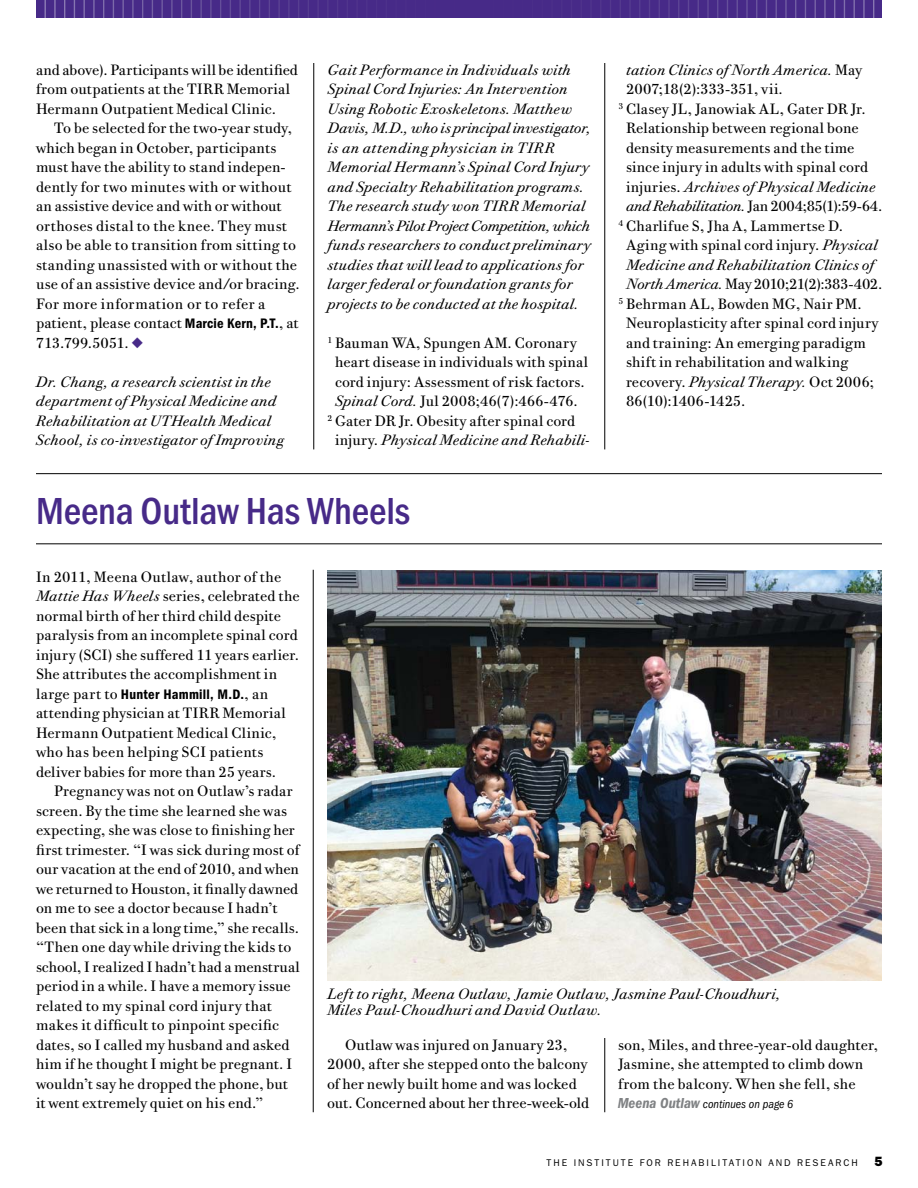
<style>
.page{position:relative;width:918px;height:1188px;background:#fff}
.page>*{position:absolute;margin:0;border:0;box-sizing:border-box;transform-origin:0 0}
.t1{font:500 condensed 39px "Franklin Gothic";letter-spacing:-.005em;color:#472a88}
.t2{font:15px/19.5px "Bodoni Twe ITC";letter-spacing:.01em;color:#000}
.t3{font:italic 15px/19.5px "Bodoni Twe ITC";letter-spacing:.015em;color:#000}
.t4{font:15px "Bodoni Twe ITC";letter-spacing:-.015em;color:#000}
.t5{font:15px "Bodoni Twe ITC";letter-spacing:-.02em;color:#000}
.t6{font:15px "Bodoni Twe ITC";letter-spacing:-.01em;color:#000}
.t7{font:600 condensed 14.25px "Franklin Gothic";letter-spacing:.015em;color:#000}
.t8{font:italic condensed 12px "Franklin Gothic";color:#000}
.t9{font:9.75px "Franklin Gothic";letter-spacing:.2em;color:#000}
.s1{font-family:"Franklin Gothic";font-weight:600;font-stretch:condensed;font-size:14.25px}
.s2{color:#472a88}
.s3{font-style:italic}
.s4{font-style:normal}
.s5{font-family:"Bodoni Twe ITC";font-weight:400;font-stretch:normal;font-size:15px}
.s6{font-weight:600;font-size:15px;color:#808284}
.s7{font-weight:800;font-size:13.5px}
</style>
<div class="page">
<div style="left:36px;top:0;width:846px;height:20px;background:#472a88"></div>
<div style="left:30px;top:18px;width:856px;height:6px;background:#fff"></div>
<hr style="left:314px;top:63px;width:1px;height:386px;background:#000">
<hr style="left:604px;top:63px;width:1px;height:386px;background:#000">
<hr style="left:313px;top:570px;width:1px;height:542px;background:#000">
<hr style="left:604px;top:1038px;width:1px;height:74px;background:#000">
<hr style="left:36px;top:544px;width:846px;height:1px;background:#000">
<hr style="left:36px;top:473px;width:846px;height:1px;background:#000">
<img style="left:327px;top:571px;width:555px;height:410px">
<p class="t2" style="left:36px;top:60px;width:263px">and above). Participants will be identified from outpatients at the TIRR Memorial<br>Hermann Outpatient Medical Clinic.</p>
<p class="t2" style="left:36px;top:118px;width:265px;text-indent:18px">To be selected for the two-year study, which began in October, participants must have the ability to stand indepen&shy;dently for two minutes with or without an assistive device and with or without orthoses distal to the knee. They must also be able to transition from sitting to standing unassisted with or without the use of an assistive device and/or bracing.<br>For more information or to refer a patient, please contact <span class="s1">Marcie Kern, P.T.</span>, at 713.799.5051. <span class="s2">◆</span></p>
<p class="t3" style="left:36px;top:372px;width:249px">Dr. Chang, a research scientist in the department of Physical Medicine and Rehabilitation at UTHealth Medical School, is co-investigator of Improving</p>
<p class="t3" style="left:328px;top:60px;width:265px">Gait Performance in Individuals with Spinal Cord Injuries: An Intervention Using Robotic Exoskeletons. Matthew Davis, M.D., who is principal investigator, is an attending physician in TIRR Memorial Hermann’s Spinal Cord Injury and Specialty Rehabilitation programs.<br>The research study won TIRR Memorial Hermann’s Pilot Project Competition, which funds researchers to conduct preliminary studies that will lead to applications for larger federal or foundation grants for projects to be conducted at the hospital.</p>
<p class="t2" style="left:328px;top:333px;width:251px"><sup>1</sup> Bauman WA, Spungen AM. Coronary</p>
<p class="t2" style="left:335px;top:352px;width:255px">heart disease in individuals with spinal</p>
<p class="t2" style="left:335px;top:372px;width:251px">cord injury: Assessment of risk factors.</p>
<p class="t2" style="left:335px;top:391px;width:244px"><span class="s3">Spinal Cord.</span> Jul 2008;46(7):466-476.</p>
<p class="t2" style="left:328px;top:411px;width:249px"><sup>2</sup> Gater DR Jr. Obesity after spinal cord</p>
<p class="t3" style="left:335px;top:430px;width:256px"><span class="s4">injury.</span> Physical Medicine and Rehabili-</p>
<h1 class="t1" style="left:36px;top:489px;width:376px">Meena Outlaw Has Wheels</h1>
<p class="t3" style="left:626px;top:60px;width:238px">tation Clinics of North America. <span class="s4">May</span></p>
<p class="t6" style="left:626px;top:80px;width:158px">2007;18(2):333-351, vii.</p>
<p class="t2" style="left:619px;top:99px;width:249px"><sup>3</sup> Clasey JL, Janowiak AL, Gater DR Jr.</p>
<p class="t2" style="left:626px;top:118px;width:234px">Relationship between regional bone</p>
<p class="t2" style="left:626px;top:138px;width:230px">density measurements and the time</p>
<p class="t2" style="left:626px;top:157px;width:243px">since injury in adults with spinal cord</p>
<p class="t3" style="left:626px;top:177px;width:251px"><span class="s4">injuries.</span> Archives of Physical Medicine</p>
<p class="t4" style="left:626px;top:197px;width:258px"><span class="s3">and Rehabilitation.</span> Jan 2004;85(1):59-64.</p>
<p class="t2" style="left:619px;top:216px;width:226px"><sup>4</sup> Charlifue S, Jha A, Lammertse D.</p>
<p class="t2" style="left:626px;top:235px;width:253px">Aging with spinal cord injury. <span class="s3">Physical</span></p>
<p class="t3" style="left:626px;top:255px;width:250px">Medicine and Rehabilitation Clinics of</p>
<p class="t5" style="left:626px;top:275px;width:258px"><span class="s3">North America.</span> May 2010;21(2):383-402.</p>
<p class="t2" style="left:619px;top:294px;width:245px"><sup>5</sup> Behrman AL, Bowden MG, Nair PM.</p>
<p class="t2" style="left:626px;top:313px;width:254px">Neuroplasticity after spinal cord injury</p>
<p class="t2" style="left:626px;top:333px;width:242px">and training: An emerging paradigm</p>
<p class="t2" style="left:626px;top:352px;width:224px">shift in rehabilitation and walking</p>
<p class="t2" style="left:626px;top:372px;width:250px">recovery. <span class="s3">Physical Therapy.</span> Oct 2006;</p>
<p class="t2" style="left:626px;top:391px;width:121px">86(10):1406-1425.</p>
<p class="t2" style="left:36px;top:567px;width:265px">In 2011, Meena Outlaw, author of the <span class="s3">Mattie Has Wheels</span> series, celebrated the normal birth of her third child despite paralysis from an incomplete spinal cord injury (SCI) she suffered 11 years earlier.<br>She attributes the accomplishment in</p>
<p class="t7" style="left:36px;top:686px;width:234px"><span class="s5">large part to</span> Hunter Hammill, M.D.<span class="s5">, an</span></p>
<p class="t2" style="left:36px;top:703px;width:251px">attending physician at TIRR Memorial</p>
<p class="t2" style="left:36px;top:723px;width:242px">Hermann Outpatient Medical Clinic,</p>
<p class="t2" style="left:36px;top:742px;width:229px">who has been helping SCI patients</p>
<p class="t2" style="left:36px;top:762px;width:242px">deliver babies for more than 25 years.</p>
<p class="t2" style="left:54px;top:781px;width:240px">Pregnancy was not on Outlaw’s radar</p>
<p class="t2" style="left:36px;top:801px;width:253px">screen. By the time she learned she was</p>
<p class="t2" style="left:36px;top:820px;width:260px">expecting, she was close to finishing her</p>
<p class="t2" style="left:36px;top:840px;width:265px">first trimester. “I was sick during most of</p>
<p class="t2" style="left:36px;top:859px;width:265px">our vacation at the end of 2010, and when</p>
<p class="t2" style="left:36px;top:879px;width:264px">we returned to Houston, it finally dawned</p>
<p class="t2" style="left:36px;top:898px;width:243px">on me to see a doctor because I hadn’t</p>
<p class="t2" style="left:36px;top:918px;width:265px">been that sick in a long time,” she recalls.</p>
<p class="t2" style="left:36px;top:937px;width:257px">“Then one day while driving the kids to</p>
<p class="t2" style="left:36px;top:957px;width:265px">school, I realized I hadn’t had a menstrual</p>
<p class="t2" style="left:36px;top:976px;width:256px">period in a while. I have a memory issue</p>
<p class="t2" style="left:36px;top:996px;width:237px">related to my spinal cord injury that</p>
<p class="t2" style="left:36px;top:1015px;width:245px">makes it difficult to pinpoint specific</p>
<p class="t2" style="left:36px;top:1035px;width:255px">dates, so I called my husband and asked</p>
<p class="t2" style="left:36px;top:1054px;width:258px">him if he thought I might be pregnant. I</p>
<p class="t2" style="left:36px;top:1074px;width:253px">wouldn’t say he dropped the phone, but</p>
<p class="t2" style="left:36px;top:1093px;width:229px">it went extremely quiet on his end.”</p>
<p class="t3" style="left:327px;top:985px;width:455px;line-height:16.5px">Left to right, Meena Outlaw, Jamie Outlaw, Jasmine Paul-Choudhuri,<br>Miles Paul-Choudhuri and David Outlaw.</p>
<p class="t2" style="left:327px;top:1035px;width:264px;text-indent:18px">Outlaw was injured on January 23, 2000, after she stepped onto the balcony of her newly built home and was locked out. Concerned about her three-week-old</p>
<p class="t2" style="left:618px;top:1035px;width:262px">son, Miles, and three-year-old daughter,<br>Jasmine, she attempted to climb down from the balcony. When she fell, she</p>
<p class="t8" style="left:618px;top:1098px;width:177px"><span class="s6">Meena Outlaw</span> continues on page 6</p>
<p class="t9" style="left:547px;top:1157px;width:338px">THE INSTITUTE FOR REHABILITATION AND RESEARCH <span class="s7">5</span></p>
</div>
